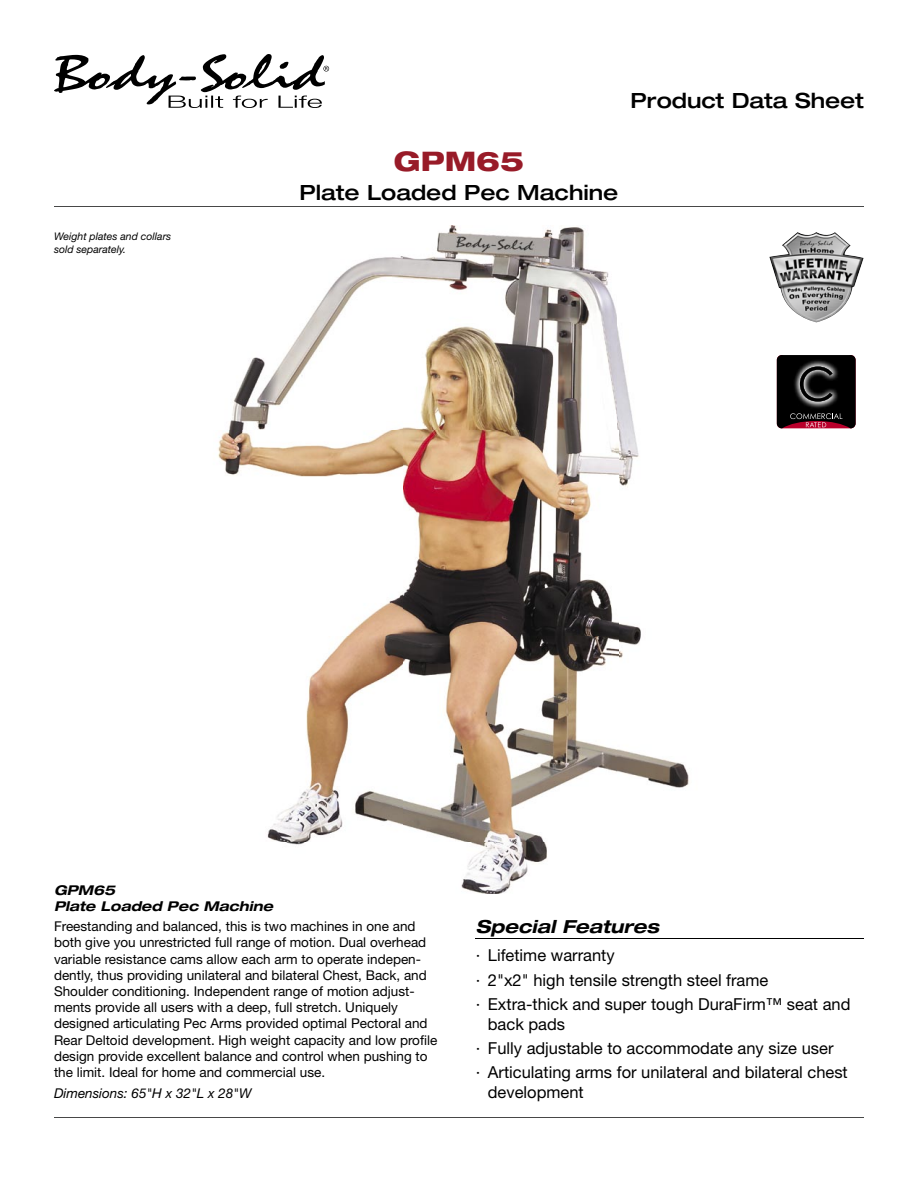
<style>
.page{position:relative;width:918px;height:1188px;background:#fff}
.page>*{position:absolute;margin:0;border:0;box-sizing:border-box;transform-origin:0 0}
.t1{font:800 expanded 27px "Helvetica Neue";color:#981b28}
.t2{font:500 expanded 21px "Helvetica Neue";color:#000}
.t3{font:italic 700 expanded 18px "Helvetica Neue";color:#000}
.t4{font:16.5px/24.2px "Helvetica Neue";color:#000}
.t5{font:13.5px/16.2px "Helvetica Neue";color:#000}
.t6{font:italic 700 expanded 13.5px/16.2px "Helvetica Neue";color:#000}
.t7{font:italic 13.5px "Helvetica Neue";color:#000}
.t8{font:italic 10.5px/12.6px "Helvetica Neue";color:#000}
</style>
<div class="page">
<img style="left:218px;top:225px;width:471px;height:669px">
<svg style="left:777px;top:355px;width:79px;height:73px;background:#22171a"></svg>
<hr style="left:54px;top:207px;width:810px;height:1px;background:#474848">
<hr style="left:476px;top:938px;width:388px;height:1px;background:#000">
<svg style="left:54px;top:54px;width:275px;height:54px"></svg>
<hr style="left:54px;top:1117px;width:810px;height:1px;background:#474848">
<img style="left:769px;top:232px;width:95px;height:90px">
<p class="t8" style="left:54px;top:230px;width:119px">Weight plates and collars sold separately.</p>
<h2 class="t2" style="left:631px;top:87px;width:235px">Product Data Sheet</h2>
<h1 class="t1" style="left:394px;top:144px;width:132px">GPM65</h1>
<h2 class="t2" style="left:300px;top:180px;width:320px">Plate Loaded Pec Machine</h2>
<p class="t6" style="left:54px;top:881px;width:220px">GPM65<br>Plate Loaded Pec Machine</p>
<p class="t5" style="left:54px;top:918px;width:385px">Freestanding and balanced, this is two machines in one and both give you unrestricted full range of motion. Dual overhead variable resistance cams allow each arm to operate indepen&shy;dently, thus providing unilateral and bilateral Chest, Back, and Shoulder conditioning. Independent range of motion adjust&shy;ments provide all users with a deep, full stretch. Uniquely designed articulating Pec Arms provided optimal Pectoral and Rear Deltoid development. High weight capacity and low profile design provide excellent balance and control when pushing to the limit. Ideal for home and commercial use.</p>
<p class="t7" style="left:54px;top:1085px;width:199px">Dimensions: 65"H x 32"L x 28"W</p>
<h3 class="t3" style="left:476px;top:915px;width:185px">Special Features</h3>
<p class="t4" style="left:476px;top:943px;width:376px">· Lifetime warranty<br>· 2"x2" high tensile strength steel frame<br>· Extra-thick and super tough DuraFirm™ seat and</p>
<p class="t4" style="left:476px;top:1011px;width:373px;text-indent:12px">back pads<br>· Fully adjustable to accommodate any size user<br>· Articulating arms for unilateral and bilateral chest</p>
<p class="t4" style="left:488px;top:1079px;width:97px">development</p>
</div>
